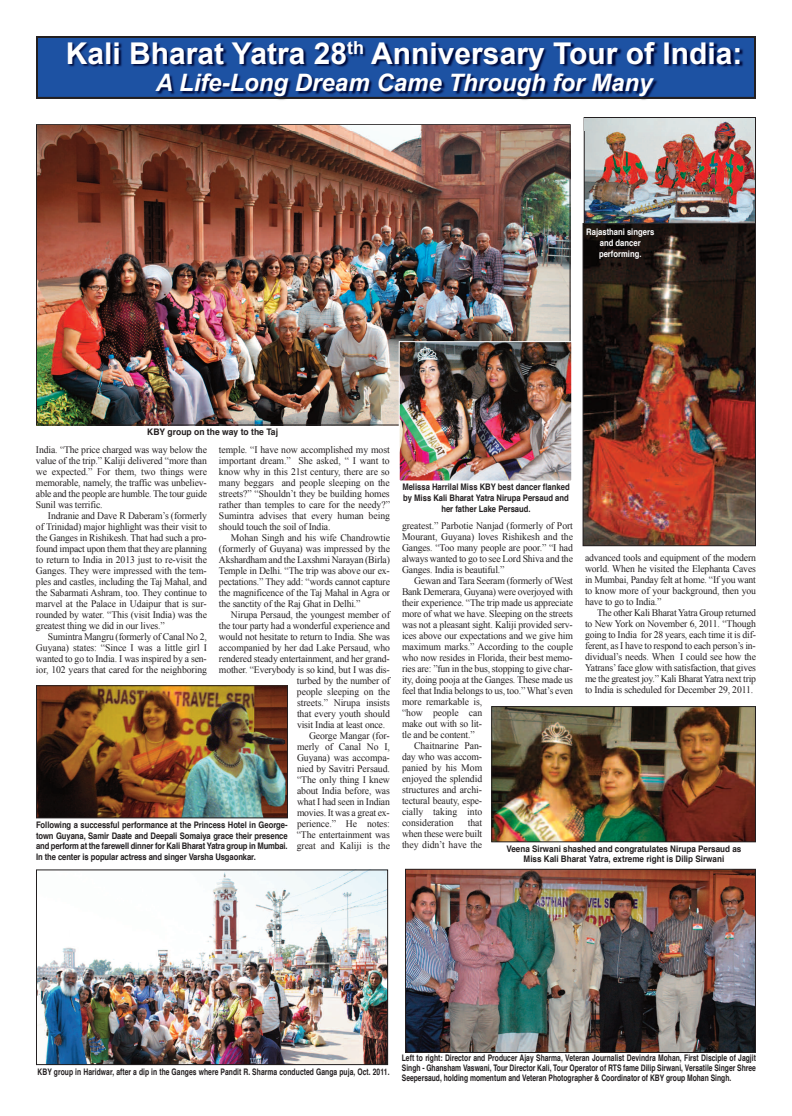
<style>
.page{position:relative;width:792px;height:1116px;background:#fff}
.page>*{position:absolute;margin:0;border:0;box-sizing:border-box;transform-origin:0 0}
.t1{font:700 30px "Arial";color:#fff}
.t2{font:italic 700 24px "Arial";color:#fff}
.t3{font:10px/11px "Times New Roman";letter-spacing:-.015em;color:#231f20;text-align:justify}
.t4{font:700 9px/10px "Helvetica";color:#231f20;text-align:justify;scale:.75 1}
.t5{font:700 9px/10.8px "Helvetica";color:#231f20;text-align:justify;scale:.85 1}
.t6{font:700 9px/10px "Helvetica";color:#231f20;text-align:center;scale:.9 1}
.t7{font:700 9px/11px "Helvetica";color:#fff;text-align:center;scale:.85 1}
.t8{font:700 9px "Helvetica";color:#231f20;scale:.95 1}
</style>
<div class="page">
<img style="left:38px;top:131px;width:531px;height:293px">
<img style="left:38px;top:687px;width:248px;height:129px">
<div style="left:36px;top:685px;width:252px;height:133px;border:1px solid #231f20"></div>
<img style="left:583px;top:131px;width:171px;height:413px">
<div style="left:583px;top:223px;width:173px;height:323px;border:1px solid #231f20"></div>
<img style="left:38px;top:871px;width:348px;height:192px">
<div style="left:36px;top:869px;width:352px;height:196px;border:1px solid #231f20"></div>
<img style="left:401px;top:343px;width:169px;height:137px">
<div style="left:399px;top:341px;width:173px;height:141px;border:1px solid #fff"></div>
<img style="left:407px;top:871px;width:347px;height:180px">
<div style="left:405px;top:869px;width:351px;height:184px;border:1px solid #231f20"></div>
<img style="left:586px;top:131px;width:168px;height:91px">
<div style="left:584px;top:117px;width:172px;height:107px;border:1px solid #231f20"></div>
<img style="left:493px;top:708px;width:261px;height:132px">
<div style="left:491px;top:706px;width:265px;height:136px;border:1px solid #231f20"></div>
<div style="left:36px;top:36px;width:720px;height:63px;background:#231f20"></div>
<img style="left:37px;top:37px;width:718px;height:61px">
<img style="left:36px;top:124px;width:535px;height:7px">
<img style="left:37px;top:125px;width:533px;height:6px">
<img style="left:584px;top:117px;width:172px;height:1px">
<img style="left:585px;top:118px;width:170px;height:13px">
<h1 class="t1" style="left:66px;top:36px;width:678px">Kali Bharat Yatra 28<sup>th</sup> Anniversary Tour of India:</h1>
<h2 class="t2" style="left:156px;top:69px;width:498px">A Life-Long Dream Came Through for Many</h2>
<p class="t7" style="left:586px;top:227px;width:82px">Rajasthani singers and dancer performing.</p>
<p class="t8" style="left:147px;top:428px;width:139px">KBY group on the way to the Taj</p>
<p class="t3" style="left:36px;top:444px;width:173px">India. “The price charged was way below the value of the trip.” Kaliji delivered “more than we expected.” For them, two things were memorable, namely, the traffic was unbeliev&shy;able and the people are humble. The tour guide Sunil was terrific.</p>
<p class="t3" style="left:36px;top:510px;width:173px;text-indent:12px">Indranie and Dave R Daberam’s (formerly of Trinidad) major highlight was their visit to the Ganges in Rishikesh. That had such a pro&shy;found impact upon them that they are planning to return to India in 2013 just to re-visit the Ganges. They were impressed with the tem&shy;ples and castles, including the Taj Mahal, and the Sabarmati Ashram, too. They continue to marvel at the Palace in Udaipur that is sur&shy;rounded by water. “This (visit India) was the greatest thing we did in our lives.”</p>
<p class="t3" style="left:36px;top:631px;width:172px;text-indent:12px">Sumintra Mangru (formerly of Canal No 2, Guyana) states: “Since I was a little girl I wanted to go to India. I was inspired by a sen&shy;ior, 102 years that cared for the neighboring</p>
<p class="t3" style="left:219px;top:444px;width:173px">temple. “I have now accomplished my most important dream.” She asked, “ I want to know why in this 21st century, there are so many beggars and people sleeping on the streets?” “Shouldn’t they be building homes rather than temples to care for the needy?” Sumintra advises that every human being should touch the soil of India.</p>
<p class="t3" style="left:219px;top:532px;width:173px;text-indent:12px">Mohan Singh and his wife Chandrowtie (formerly of Guyana) was impressed by the Akshardham and the Laxshmi Narayan (Birla)<br>Temple in Delhi. “The trip was above our ex&shy;pectations.” They add: “words cannot capture the magnificence of the Taj Mahal in Agra or the sanctity of the Raj Ghat in Delhi.”</p>
<p class="t3" style="left:231px;top:609px;width:161px">Nirupa Persaud, the youngest member of</p>
<p class="t3" style="left:219px;top:620px;width:172px">the tour party had a wonderful experience and</p>
<p class="t3" style="left:219px;top:631px;width:172px">would not hesitate to return to India. She was</p>
<p class="t3" style="left:219px;top:642px;width:172px">accompanied by her dad Lake Persaud, who</p>
<p class="t3" style="left:219px;top:653px;width:172px">rendered steady entertainment, and her grand-</p>
<p class="t3" style="left:219px;top:664px;width:172px">mother. “Everybody is so kind, but I was dis-</p>
<p class="t3" style="left:297px;top:675px;width:94px">turbed by the number of</p>
<p class="t3" style="left:297px;top:686px;width:95px">people sleeping on the</p>
<p class="t3" style="left:297px;top:697px;width:94px">streets.” Nirupa insists</p>
<p class="t3" style="left:297px;top:708px;width:94px">that every youth should</p>
<p class="t3" style="left:297px;top:719px;width:90px">visit India at least once.</p>
<p class="t3" style="left:309px;top:730px;width:82px">George Mangar (for-</p>
<p class="t3" style="left:297px;top:741px;width:94px">merly of Canal No I,</p>
<p class="t3" style="left:297px;top:752px;width:94px">Guyana) was accompa-</p>
<p class="t3" style="left:297px;top:763px;width:94px">nied by Savitri Persaud.</p>
<p class="t3" style="left:297px;top:774px;width:94px">“The only thing I knew</p>
<p class="t3" style="left:297px;top:785px;width:94px">about India before, was</p>
<p class="t3" style="left:297px;top:796px;width:94px">what I had seen in Indian</p>
<p class="t3" style="left:297px;top:807px;width:94px">movies. It was a great ex-</p>
<p class="t3" style="left:297px;top:818px;width:95px">perience.” He notes:</p>
<p class="t3" style="left:297px;top:829px;width:95px">“The entertainment was</p>
<p class="t3" style="left:297px;top:840px;width:95px">great and Kaliji is the</p>
<p class="t5" style="left:36px;top:820px;width:298px">Following a successful performance at the Princess Hotel in George&shy;town Guyana, Samir Daate and Deepali Somaiya grace their presence and perform at the farewell dinner for Kali Bharat Yatra group in Mumbai.<br>In the center is popular actress and singer Varsha Usgaonkar.</p>
<p class="t5" style="left:402px;top:482px;width:198px;text-align:center">Melissa Harrilal Miss KBY best dancer flanked by Miss Kali Bharat Yatra Nirupa Persaud and her father Lake Persaud.</p>
<p class="t3" style="left:402px;top:520px;width:173px">greatest.” Parbotie Nanjad (formerly of Port Mourant, Guyana) loves Rishikesh and the Ganges. “Too many people are poor.” “I had always wanted to go to see Lord Shiva and the Ganges. India is beautiful.”</p>
<p class="t3" style="left:414px;top:575px;width:161px">Gewan and Tara Seeram (formerly of West</p>
<p class="t3" style="left:402px;top:586px;width:172px">Bank Demerara, Guyana) were overjoyed with</p>
<p class="t3" style="left:402px;top:597px;width:173px">their experience. “The trip made us appreciate</p>
<p class="t3" style="left:402px;top:608px;width:172px">more of what we have. Sleeping on the streets</p>
<p class="t3" style="left:402px;top:619px;width:172px">was not a pleasant sight. Kaliji provided serv-</p>
<p class="t3" style="left:402px;top:630px;width:173px">ices above our expectations and we give him</p>
<p class="t3" style="left:402px;top:641px;width:173px">maximum marks.” According to the couple</p>
<p class="t3" style="left:402px;top:652px;width:172px">who now resides in Florida, their best memo-</p>
<p class="t3" style="left:402px;top:663px;width:172px">ries are: ”fun in the bus, stopping to give char-</p>
<p class="t3" style="left:402px;top:674px;width:172px">ity, doing pooja at the Ganges. These made us</p>
<p class="t3" style="left:402px;top:685px;width:172px">feel that India belongs to us, too.” What’s even</p>
<p class="t3" style="left:402px;top:696px;width:82px">more remarkable is,</p>
<p class="t3" style="left:402px;top:707px;width:82px">“how people can</p>
<p class="t3" style="left:402px;top:718px;width:82px">make out with so lit-</p>
<p class="t3" style="left:402px;top:729px;width:74px">tle and be content.”</p>
<p class="t3" style="left:414px;top:740px;width:70px">Chaitnarine Pan-</p>
<p class="t3" style="left:402px;top:751px;width:82px">day who was accom-</p>
<p class="t3" style="left:402px;top:762px;width:82px">panied by his Mom</p>
<p class="t3" style="left:402px;top:773px;width:82px">enjoyed the splendid</p>
<p class="t3" style="left:402px;top:784px;width:82px">structures and archi-</p>
<p class="t3" style="left:402px;top:795px;width:82px">tectural beauty, espe-</p>
<p class="t3" style="left:402px;top:806px;width:82px">cially taking into</p>
<p class="t3" style="left:402px;top:817px;width:53px">consideration</p>
<p class="t3" style="left:585px;top:553px;width:173px">advanced tools and equipment of the modern world. When he visited the Elephanta Caves in Mumbai, Panday felt at home. “If you want to know more of your background, then you have to go to India.”</p>
<p class="t3" style="left:585px;top:608px;width:173px;text-indent:12px">The other Kali Bharat Yatra Group returned to New York on November 6, 2011. “Though going to India for 28 years, each time it is dif&shy;ferent, as I have to respond to each person’s in&shy;dividual’s needs. When I could see how the Yatrans’face glow with satisfaction, that gives me the greatest joy.” Kali Bharat Yatra next trip to India is scheduled for December 29, 2011.</p>
<p class="t3" style="left:402px;top:817px;width:82px;text-indent:66px">that when these were built they didn’t have the</p>
<p class="t6" style="left:506px;top:845px;width:263px">Veena Sirwani shashed and congratulates Nirupa Persaud as<br>Miss Kali Bharat Yatra, extreme right is Dilip Sirwani</p>
<p class="t4" style="left:38px;top:1067px;width:471px">KBY group in Haridwar, after a dip in the Ganges where Pandit R. Sharma conducted Ganga puja, Oct. 2011.</p>
<p class="t4" style="left:402px;top:1054px;width:474px">Left to right: Director and Producer Ajay Sharma, Veteran Journalist Devindra Mohan, First Disciple of Jagjit Singh - Ghansham Vaswani, Tour Director Kali, Tour Operator of RTS fame Dilip Sirwani, Versatile Singer Shree Seepersaud, holding momentum and Veteran Photographer &amp; Coordinator of KBY group Mohan Singh.</p>
</div>
